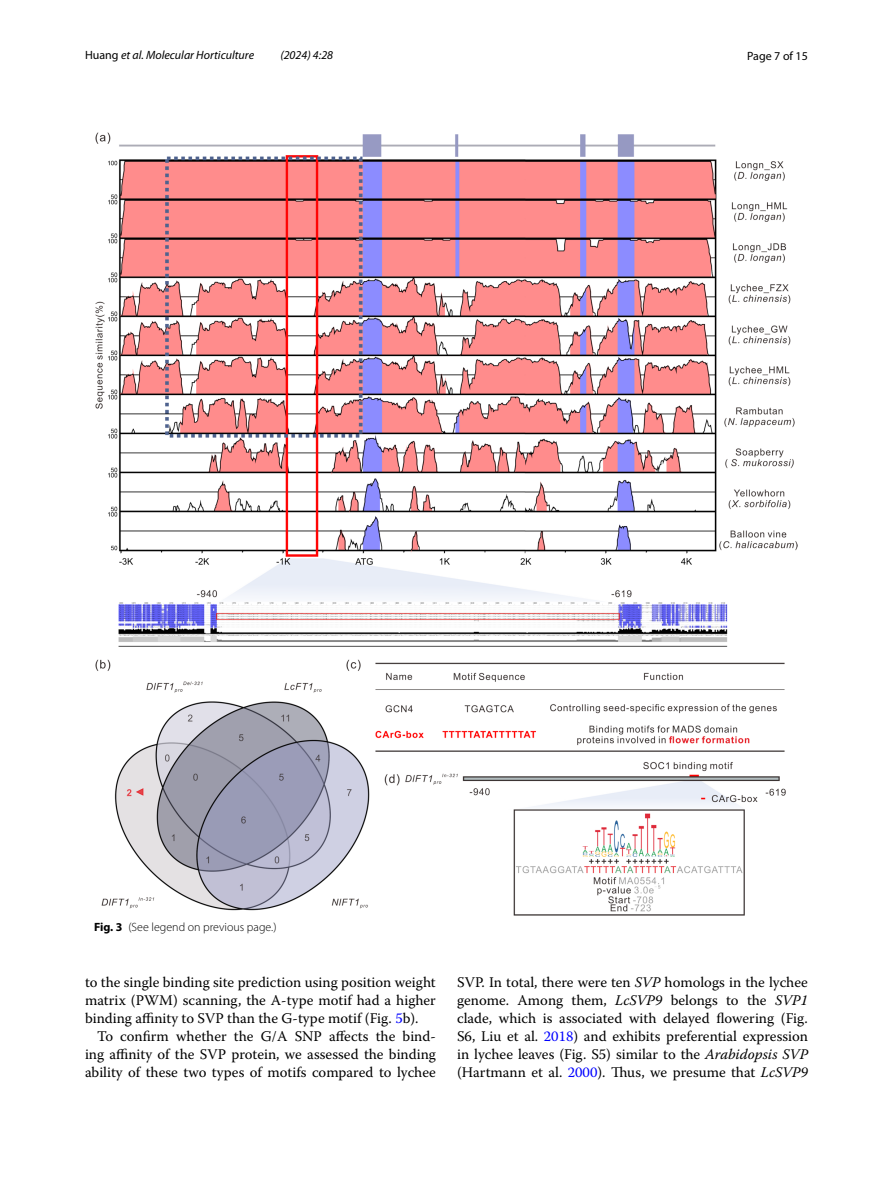
<style>
.page{position:relative;width:893px;height:1187px;background:#fff}
.page>*{position:absolute;margin:0;border:0;box-sizing:border-box;transform-origin:0 0}
.t1{font:14.7px/18px "Warnock Pro";color:#000;text-align:justify}
.t2{font:italic 12px "Myriad Pro";color:#000}
.t3{font:300 12px "Myriad Pro";color:#000}
.t4{font:12px "Myriad Pro";color:#000}
.s1{font-style:normal}
.s2{font-weight:700}
.s3{color:#00f}
.s4{font-style:italic}
</style>
<div class="page">
<img style="left:96px;top:133px;width:701px;height:782px">
<p class="t2" style="left:85px;top:48px;width:171px"><span class="s1">Huang</span> et al. Molecular Horticulture</p>
<p class="t2" style="left:280px;top:48px;width:54px">(2024) 4:28</p>
<p class="t4" style="left:747px;top:48px;width:62px">Page 7 of 15</p>
<p class="t3" style="left:94px;top:920px;width:184px"><span class="s2">Fig. 3</span> (See legend on previous page.)</p>
<p class="t1" style="left:85px;top:972px;width:352px">to the single binding site prediction using position weight matrix (PWM) scanning, the A-type motif had a higher binding affinity to SVP than the G-type motif (Fig. <span class="s3">5</span>b).</p>
<p class="t1" style="left:85px;top:1026px;width:352px;text-indent:12px">To confirm whether the G/A SNP affects the bind&shy;ing affinity of the SVP protein, we assessed the binding ability of these two types of motifs compared to lychee</p>
<p class="t1" style="left:457px;top:972px;width:352px">SVP. In total, there were ten <span class="s4">SVP</span> homologs in the lychee genome. Among them, <span class="s4">LcSVP9</span> belongs to the <span class="s4">SVP1 </span>clade, which is associated with delayed flowering (Fig.<br>S6, Liu et al. <span class="s3">2018</span>) and exhibits preferential expression in lychee leaves (Fig. S5) similar to the <span class="s4">Arabidopsis SVP </span>(Hartmann et al. <span class="s3">2000</span>). Thus, we presume that <span class="s4">LcSVP9</span></p>
</div>
